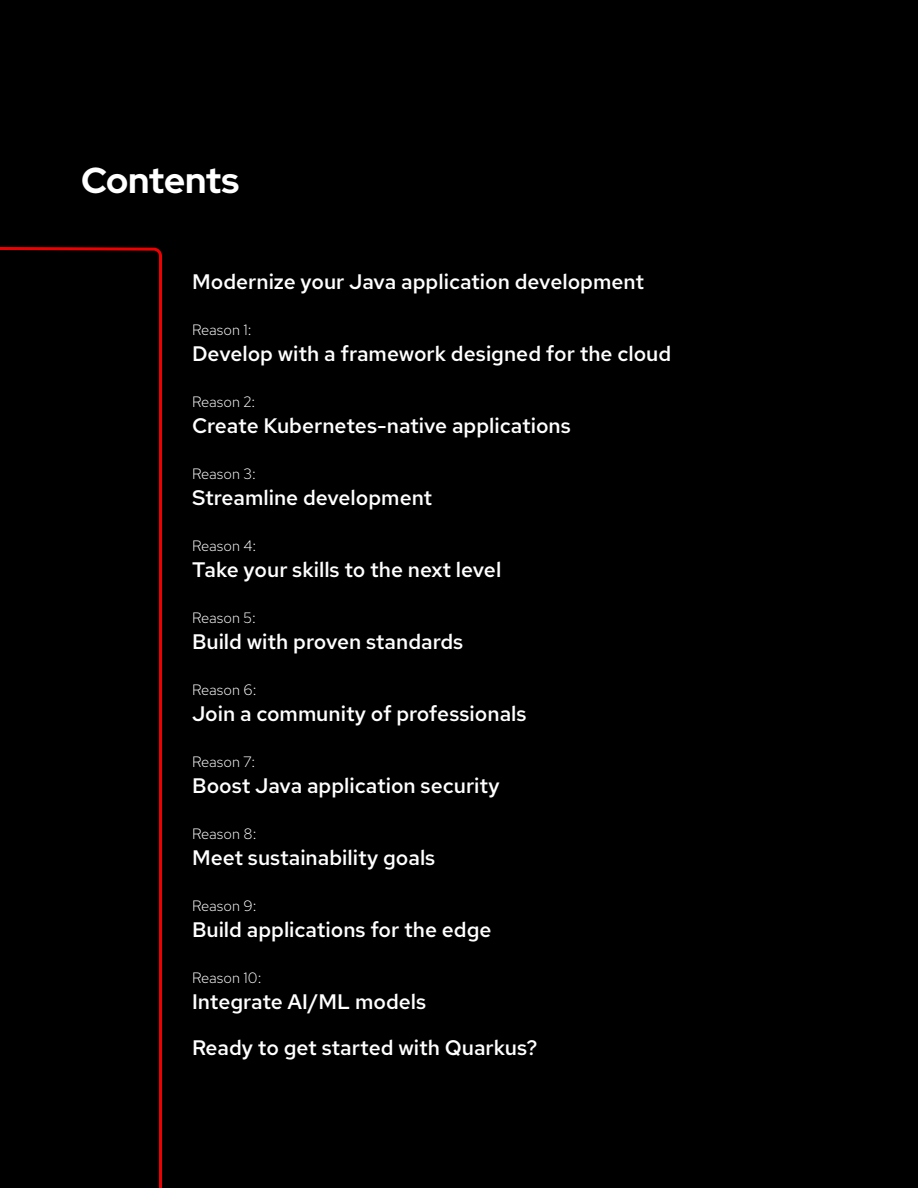
<style>
.page{position:relative;width:918px;height:1188px;background:#000}
.page>*{position:absolute;margin:0;border:0;box-sizing:border-box;transform-origin:0 0}
.t1{font:700 36px "Red Hat Display";letter-spacing:-.005em;color:#fff}
.t2{font:500 21px "Red Hat Text";color:#fff}
.t3{font:300 15px "Red Hat Text";color:#fff}
</style>
<div class="page">
<svg style="left:0;top:247px;width:162px;height:941px"></svg>
<h1 class="t1" style="left:81px;top:157px;width:160px">Contents</h1>
<p class="t2" style="left:192px;top:267px;width:454px">Modernize your Java application development</p>
<p class="t3" style="left:192px;top:320px;width:61px">Reason 1:</p>
<p class="t2" style="left:192px;top:339px;width:481px">Develop with a framework designed for the cloud</p>
<p class="t3" style="left:192px;top:392px;width:65px">Reason 2:</p>
<p class="t2" style="left:192px;top:411px;width:380px">Create Kubernetes-native applications</p>
<p class="t3" style="left:192px;top:464px;width:65px">Reason 3:</p>
<p class="t2" style="left:192px;top:483px;width:242px">Streamline development</p>
<p class="t3" style="left:192px;top:536px;width:66px">Reason 4:</p>
<p class="t2" style="left:192px;top:555px;width:311px">Take your skills to the next level</p>
<p class="t3" style="left:192px;top:608px;width:65px">Reason 5:</p>
<p class="t2" style="left:192px;top:627px;width:273px">Build with proven standards</p>
<p class="t3" style="left:192px;top:680px;width:66px">Reason 6:</p>
<p class="t2" style="left:192px;top:699px;width:336px">Join a community of professionals</p>
<p class="t3" style="left:192px;top:752px;width:65px">Reason 7:</p>
<p class="t2" style="left:192px;top:771px;width:309px">Boost Java application security</p>
<p class="t3" style="left:192px;top:824px;width:66px">Reason 8:</p>
<p class="t2" style="left:192px;top:843px;width:245px">Meet sustainability goals</p>
<p class="t3" style="left:192px;top:896px;width:66px">Reason 9:</p>
<p class="t2" style="left:192px;top:915px;width:301px">Build applications for the edge</p>
<p class="t3" style="left:192px;top:968px;width:71px">Reason 10:</p>
<p class="t2" style="left:192px;top:987px;width:236px">Integrate AI/ML models</p>
<p class="t2" style="left:192px;top:1034px;width:347px">Ready to get started with Quarkus?</p>
</div>
